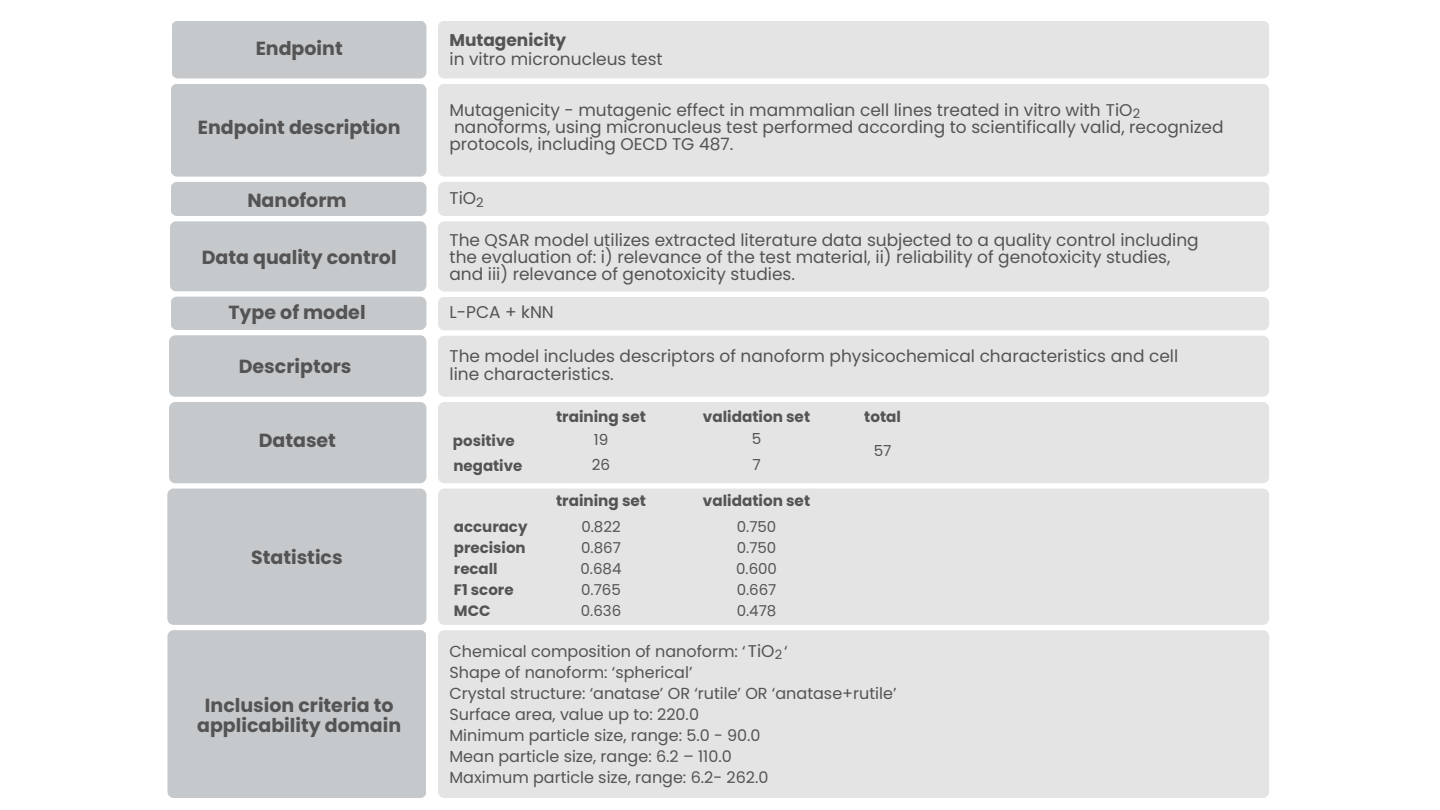
<style>
.page{position:relative;width:1440px;height:810px;background:#fff}
.page>*{position:absolute;margin:0;border:0;box-sizing:border-box;transform-origin:0 0}
.t1{font:700 19px/19.5px "Poppins";color:#545454;text-align:center}
.t2{font:17px/17.2px "Poppins";color:#545454}
.t3{font:16px "Poppins";color:#545454}
.t4{font:700 15.2px "Poppins";color:#545454}
.t5{font:15.2px "Poppins";color:#545454}
.t6{font:15px "Poppins";color:#545454}
.t7{font:700 15px/21px "Poppins";color:#545454}
.t8{font:13px "Poppins";color:#545454}
.s1{font-weight:700}
.s2{font-size:17px}
</style>
<div class="page">
<div style="left:172px;top:21px;width:254px;height:57px;background:#c6c9cc;border-radius:6px"></div>
<div style="left:438px;top:21px;width:831px;height:57px;background:#e4e4e4;border-radius:6px"></div>
<div style="left:167px;top:489px;width:259px;height:136px;background:#c6c9cc;border-radius:6px"></div>
<div style="left:438px;top:489px;width:831px;height:136px;background:#e4e4e4;border-radius:6px"></div>
<div style="left:169px;top:402px;width:257px;height:81px;background:#c6c9cc;border-radius:6px"></div>
<div style="left:438px;top:402px;width:831px;height:81px;background:#e4e4e4;border-radius:6px"></div>
<div style="left:171px;top:84px;width:255px;height:93px;background:#c6c9cc;border-radius:6px"></div>
<div style="left:438px;top:84px;width:831px;height:93px;background:#e4e4e4;border-radius:6px"></div>
<div style="left:171px;top:182px;width:255px;height:34px;background:#c6c9cc;border-radius:6px"></div>
<div style="left:438px;top:182px;width:831px;height:34px;background:#e4e4e4;border-radius:6px"></div>
<div style="left:170px;top:221px;width:256px;height:70px;background:#c6c9cc;border-radius:6px"></div>
<div style="left:438px;top:221px;width:831px;height:71px;background:#e4e4e4;border-radius:6px"></div>
<div style="left:169px;top:335px;width:257px;height:62px;background:#c6c9cc;border-radius:6px"></div>
<div style="left:438px;top:336px;width:831px;height:61px;background:#e4e4e4;border-radius:6px"></div>
<div style="left:171px;top:297px;width:255px;height:33px;background:#c6c9cc;border-radius:6px"></div>
<div style="left:438px;top:297px;width:831px;height:33px;background:#e4e4e4;border-radius:6px"></div>
<div style="left:167px;top:630px;width:259px;height:168px;background:#c6c9cc;border-radius:6px"></div>
<div style="left:438px;top:630px;width:831px;height:168px;background:#e4e4e4;border-radius:6px"></div>
<h2 class="t1" style="left:256px;top:39px;width:89px">Endpoint</h2>
<h2 class="t1" style="left:198px;top:118px;width:204px">Endpoint description</h2>
<h2 class="t1" style="left:247px;top:190px;width:101px">Nanoform</h2>
<h1 class="t1" style="left:202px;top:247px;width:196px">Data quality control</h1>
<h1 class="t2" style="left:449px;top:30px;width:215px;line-height:18.8px"><span class="s1">Mutagenicity<br></span>in vitro micronucleus test</h1>
<h1 class="t2" style="left:449px;top:101px;width:776px">Mutagenicity - mutagenic effect in mammalian cell lines treated in vitro with TiO nanoforms, using micronucleus test performed according to scientifically valid, recognized protocols, including OECD TG 487.</h1>
<h2 class="t8" style="left:1133px;top:104px;width:9px">2</h2>
<h2 class="t2" style="left:449px;top:190px;width:28px">TiO</h2>
<h2 class="t8" style="left:476px;top:193px;width:9px">2</h2>
<h3 class="t2" style="left:449px;top:231px;width:751px">The QSAR model utilizes extracted literature data subjected to a quality control including the evaluation of: i) relevance of the test material, ii) reliability of genotoxicity studies, and iii) relevance of genotoxicity studies.</h3>
<h3 class="t1" style="left:228px;top:303px;width:139px">Type of model</h3>
<h3 class="t2" style="left:449px;top:304px;width:106px">L-PCA + kNN</h3>
<h3 class="t1" style="left:239px;top:357px;width:114px">Descriptors</h3>
<h3 class="t2" style="left:449px;top:348px;width:730px">The model includes descriptors of nanoform physicochemical characteristics and cell line characteristics.</h3>
<p class="t1" style="left:259px;top:431px;width:79px">Dataset</p>
<h1 class="t1" style="left:251px;top:548px;width:93px">Statistics</h1>
<p class="t1" style="left:197px;top:696px;width:206px">Inclusion criteria to applicability domain</p>
<p class="t7" style="left:453px;top:430px;width:63px">positive</p>
<h2 class="t7" style="left:453px;top:456px;width:70px">negative</h2>
<h2 class="t7" style="left:454px;top:516px;width:75px">accuracy precision recall<br>F1 score<br>MCC</h2>
<h1 class="t4" style="left:556px;top:406px;width:91px">training set</h1>
<p class="t5" style="left:594px;top:429px;width:16px">19</p>
<p class="t5" style="left:592px;top:454px;width:20px">26</p>
<h2 class="t4" style="left:556px;top:490px;width:91px">training set</h2>
<p class="t6" style="left:581px;top:516px;width:41px">0.822</p>
<p class="t6" style="left:581px;top:537px;width:41px">0.867</p>
<p class="t6" style="left:581px;top:558px;width:42px">0.684</p>
<p class="t6" style="left:581px;top:579px;width:41px">0.765</p>
<p class="t6" style="left:581px;top:600px;width:42px">0.636</p>
<h1 class="t4" style="left:703px;top:406px;width:109px">validation set</h1>
<p class="t5" style="left:752px;top:428px;width:11px">5</p>
<p class="t5" style="left:752px;top:454px;width:10px">7</p>
<h3 class="t4" style="left:703px;top:490px;width:109px">validation set</h3>
<p class="t6" style="left:737px;top:516px;width:41px">0.750</p>
<h1 class="t6" style="left:737px;top:537px;width:41px">0.750</h1>
<h2 class="t6" style="left:736px;top:558px;width:42px">0.600</h2>
<p class="t6" style="left:737px;top:579px;width:41px">0.667</p>
<h2 class="t6" style="left:737px;top:600px;width:41px">0.478</h2>
<h1 class="t4" style="left:864px;top:406px;width:38px">total</h1>
<h2 class="t5" style="left:874px;top:440px;width:19px">57</h2>
<p class="t3" style="left:449px;top:640px;width:327px">Chemical composition of nanoform: ‘ <span class="s2">TiO</span></p>
<p class="t3" style="left:784px;top:640px;width:5px">‘</p>
<p class="t3" style="left:449px;top:661px;width:245px">Shape of nanoform: ‘spherical’</p>
<p class="t3" style="left:449px;top:682px;width:449px">Crystal structure: ‘anatase’ OR ‘rutile’ OR ‘anatase+rutile’</p>
<p class="t3" style="left:449px;top:703px;width:251px">Surface area, value up to: 220.0</p>
<h1 class="t3" style="left:449px;top:724px;width:313px">Minimum particle size, range: 5.0 - 90.0</h1>
<h3 class="t3" style="left:449px;top:745px;width:284px">Mean particle size, range: 6.2 – 110.0</h3>
<h3 class="t3" style="left:449px;top:766px;width:320px">Maximum particle size, range: 6.2- 262.0</h3>
<h2 class="t8" style="left:775px;top:646px;width:9px">2</h2>
</div>
